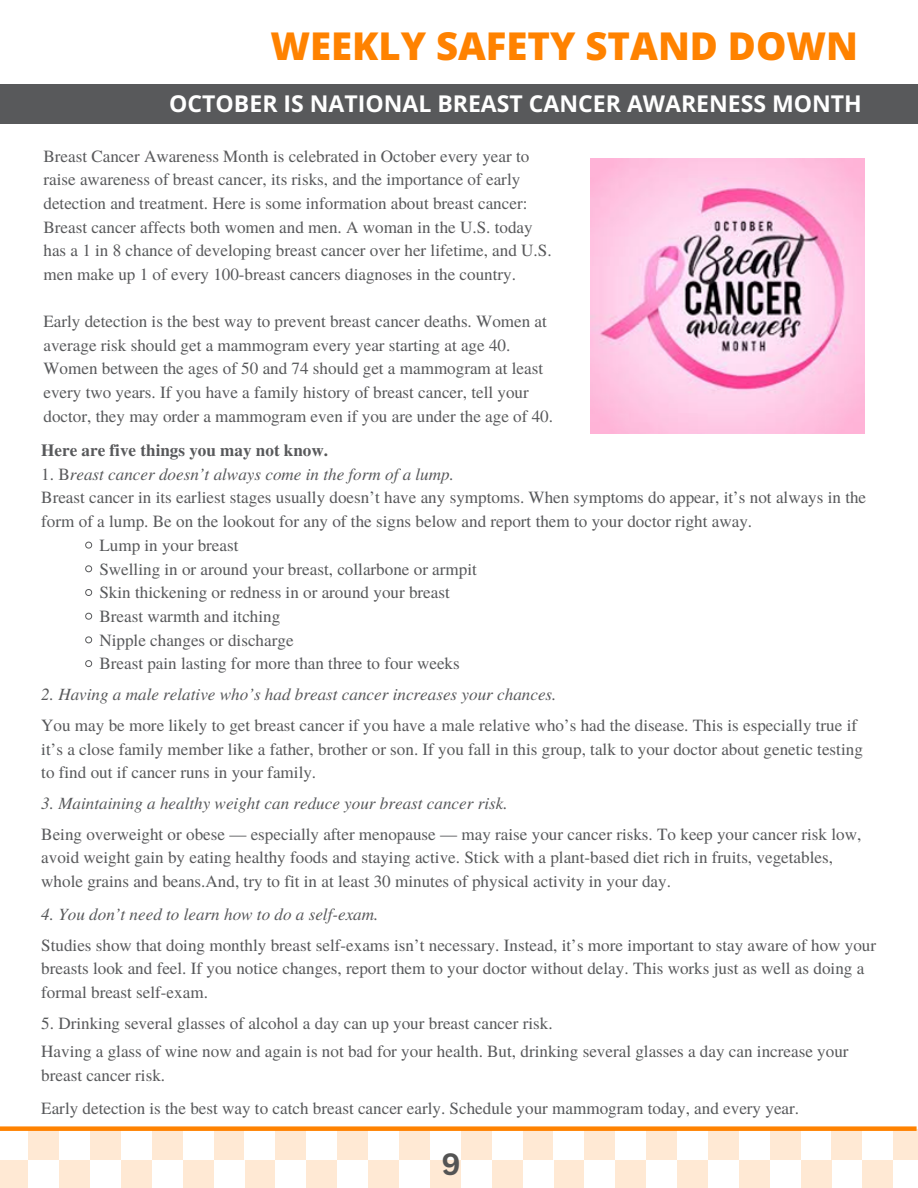
<style>
.page{position:relative;width:918px;height:1188px;background:#fff}
.page>*{position:absolute;margin:0;border:0;box-sizing:border-box;transform-origin:0 0}
.t1{font:800 38.25px "Open Sans";color:#ff8200}
.t2{font:700 30px "Canva Sans";color:#545454}
.t3{font:700 23.1px "Open Sans";color:#fff}
.t4{font:17.1px/23.7px "Te X Gyre Termes";color:#58595b}
.t5{font:italic 17.1px "Te X Gyre Termes";color:#58595b}
.t6{font:700 17.1px "Te X Gyre Termes";color:#58595b}
.s1{font-style:normal}
</style>
<div class="page">
<div style="left:0;top:84px;width:918px;height:40px;background:#58595b"></div>
<div style="left:461px;top:1129px;width:31px;height:31px;background:#ffe9d4"></div>
<div style="left:523px;top:1129px;width:30px;height:31px;background:#ffe9d4"></div>
<div style="left:584px;top:1129px;width:31px;height:31px;background:#ffe9d4"></div>
<div style="left:646px;top:1129px;width:31px;height:31px;background:#ffe9d4"></div>
<div style="left:615px;top:1160px;width:31px;height:28px;background:#ffe9d4"></div>
<div style="left:553px;top:1160px;width:31px;height:28px;background:#ffe9d4"></div>
<div style="left:492px;top:1160px;width:31px;height:28px;background:#ffe9d4"></div>
<div style="left:430px;top:1160px;width:31px;height:28px;background:#ffe9d4"></div>
<div style="left:708px;top:1129px;width:31px;height:31px;background:#ffe9d4"></div>
<div style="left:770px;top:1129px;width:31px;height:31px;background:#ffe9d4"></div>
<div style="left:832px;top:1129px;width:30px;height:31px;background:#ffe9d4"></div>
<div style="left:893px;top:1129px;width:25px;height:31px;background:#ffe9d4"></div>
<div style="left:862px;top:1160px;width:31px;height:28px;background:#ffe9d4"></div>
<div style="left:801px;top:1160px;width:31px;height:28px;background:#ffe9d4"></div>
<div style="left:739px;top:1160px;width:31px;height:28px;background:#ffe9d4"></div>
<div style="left:677px;top:1160px;width:31px;height:28px;background:#ffe9d4"></div>
<div style="left:214px;top:1129px;width:31px;height:31px;background:#ffe9d4"></div>
<div style="left:275px;top:1129px;width:31px;height:31px;background:#ffe9d4"></div>
<div style="left:337px;top:1129px;width:31px;height:31px;background:#ffe9d4"></div>
<div style="left:399px;top:1129px;width:31px;height:31px;background:#ffe9d4"></div>
<div style="left:368px;top:1160px;width:31px;height:28px;background:#ffe9d4"></div>
<div style="left:306px;top:1160px;width:31px;height:28px;background:#ffe9d4"></div>
<div style="left:245px;top:1160px;width:30px;height:28px;background:#ffe9d4"></div>
<div style="left:183px;top:1160px;width:31px;height:28px;background:#ffe9d4"></div>
<div style="left:28px;top:1129px;width:31px;height:31px;background:#ffe9d4"></div>
<div style="left:90px;top:1129px;width:31px;height:31px;background:#ffe9d4"></div>
<div style="left:152px;top:1129px;width:31px;height:31px;background:#ffe9d4"></div>
<div style="left:121px;top:1160px;width:31px;height:28px;background:#ffe9d4"></div>
<div style="left:59px;top:1160px;width:31px;height:28px;background:#ffe9d4"></div>
<div style="left:0;top:1160px;width:28px;height:28px;background:#ffe9d4"></div>
<div style="left:0;top:1126px;width:917px;height:5px;background:#ff8200"></div>
<svg style="left:85px;top:542px;width:7px;height:6px"></svg>
<svg style="left:85px;top:565px;width:7px;height:7px"></svg>
<svg style="left:85px;top:589px;width:7px;height:7px"></svg>
<svg style="left:85px;top:613px;width:7px;height:7px"></svg>
<svg style="left:85px;top:637px;width:7px;height:6px"></svg>
<svg style="left:85px;top:660px;width:7px;height:7px"></svg>
<img style="left:590px;top:159px;width:275px;height:274px">
<p class="t1" style="left:270px;top:19px;width:589px">WEEKLY SAFETY STAND DOWN</p>
<p class="t3" style="left:169px;top:87px;width:694px">OCTOBER IS NATIONAL BREAST CANCER AWARENESS MONTH</p>
<p class="t4" style="left:43px;top:143px;width:510px">Breast Cancer Awareness Month is celebrated in October every year to raise awareness of breast cancer, its risks, and the importance of early detection and treatment. Here is some information about breast cancer:<br>Breast cancer affects both women and men. A woman in the U.S. today has a 1 in 8 chance of developing breast cancer over her lifetime, and U.S. men make up 1 of every 100-breast cancers diagnoses in the country.</p>
<p class="t4" style="left:43px;top:309px;width:511px">Early detection is the best way to prevent breast cancer deaths. Women at average risk should get a mammogram every year starting at age 40.<br>Women between the ages of 50 and 74 should get a mammogram at least every two years. If you have a family history of breast cancer, tell your doctor, they may order a mammogram even if you are under the age of 40.</p>
<h1 class="t6" style="left:41px;top:437px;width:288px">Here are five things you may not know.</h1>
<h2 class="t5" style="left:41px;top:461px;width:414px"><span class="s1">1. B</span>reast cancer doesn’t always come in the form of a lump.</h2>
<p class="t4" style="left:41px;top:485px;width:826px">Breast cancer in its earliest stages usually doesn’t have any symptoms. When symptoms do appear, it’s not always in the form of a lump. Be on the lookout for any of the signs below and report them to your doctor right away.</p>
<p class="t4" style="left:99px;top:532px;width:141px">Lump in your breast</p>
<p class="t4" style="left:99px;top:556px;width:379px">Swelling in or around your breast, collarbone or armpit</p>
<p class="t4" style="left:99px;top:580px;width:352px">Skin thickening or redness in or around your breast</p>
<p class="t4" style="left:99px;top:603px;width:182px">Breast warmth and itching</p>
<p class="t4" style="left:99px;top:627px;width:196px">Nipple changes or discharge</p>
<p class="t4" style="left:99px;top:651px;width:362px">Breast pain lasting for more than three to four weeks</p>
<p class="t5" style="left:41px;top:682px;width:517px">2. Having a male relative who’s had breast cancer increases your chances.</p>
<p class="t4" style="left:41px;top:712px;width:823px">You may be more likely to get breast cancer if you have a male relative who’s had the disease. This is especially true if it’s a close family member like a father, brother or son. If you fall in this group, talk to your doctor about genetic testing to find out if cancer runs in your family.</p>
<p class="t5" style="left:41px;top:791px;width:468px">3. Maintaining a healthy weight can reduce your breast cancer risk.</p>
<p class="t4" style="left:41px;top:821px;width:822px">Being overweight or obese — especially after menopause — may raise your cancer risks. To keep your cancer risk low, avoid weight gain by eating healthy foods and staying active. Stick with a plant-based diet rich in fruits, vegetables, whole grains and beans.And, try to fit in at least 30 minutes of physical activity in your day.</p>
<p class="t5" style="left:41px;top:902px;width:339px">4. You don’t need to learn how to do a self-exam.</p>
<p class="t4" style="left:41px;top:932px;width:836px">Studies show that doing monthly breast self-exams isn’t necessary. Instead, it’s more important to stay aware of how your breasts look and feel. If you notice changes, report them to your doctor without delay. This works just as well as doing a formal breast self-exam.</p>
<p class="t4" style="left:41px;top:1010px;width:513px">5. Drinking several glasses of alcohol a day can up your breast cancer risk.</p>
<p class="t4" style="left:41px;top:1039px;width:809px">Having a glass of wine now and again is not bad for your health. But, drinking several glasses a day can increase your breast cancer risk.</p>
<p class="t4" style="left:41px;top:1095px;width:759px">Early detection is the best way to catch breast cancer early. Schedule your mammogram today, and every year.</p>
<p class="t2" style="left:441px;top:1143px;width:21px">9</p>
</div>
